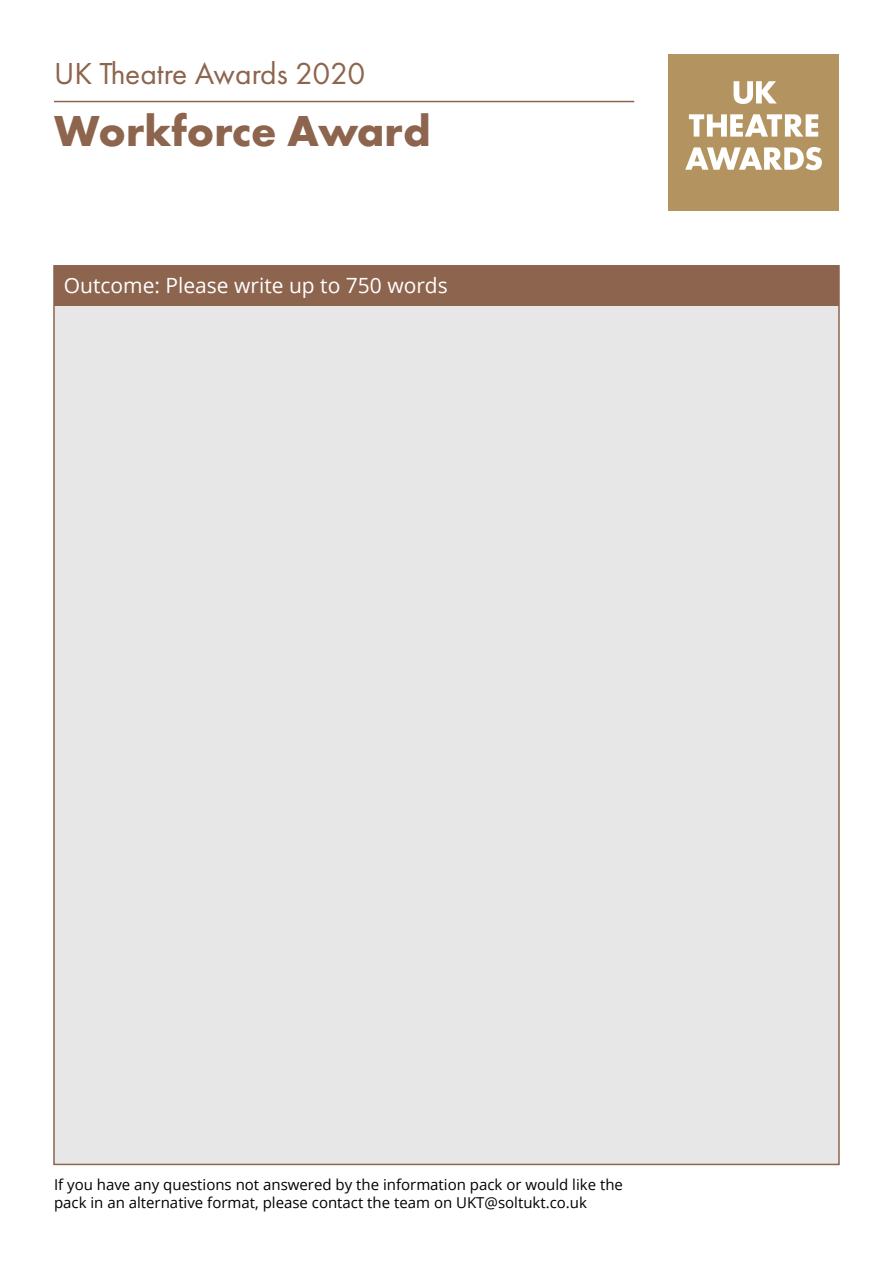
<style>
.page{position:relative;width:893px;height:1263px;background:#fff}
.page>*{position:absolute;margin:0;border:0;box-sizing:border-box;transform-origin:0 0}
.t1{font:700 45px "Futura PT";color:#8d644d}
.t2{font:31.5px "Futura PT";color:#8d644d}
.t3{font:21px "Open Sans";color:#fff}
.t4{font:15px/18px "Open Sans";color:#000}
</style>
<div class="page">
<div style="left:668px;top:54px;width:171px;height:156px;background:#b39360"></div>
<svg style="left:734px;top:81px;width:43px;height:23px"></svg>
<svg style="left:689px;top:114px;width:129px;height:23px"></svg>
<svg style="left:685px;top:147px;width:137px;height:23px"></svg>
<div style="left:53px;top:265px;width:787px;height:900px;background:#e8e7e7;border:2px solid #8d644d"></div>
<div style="left:54px;top:265px;width:785px;height:41px;background:#8d644d"></div>
<hr style="left:54px;top:101px;width:580px;height:1px;background:#8d644d">
<h2 class="t2" style="left:54px;top:55px;width:313px">UK Theatre Awards 2020</h2>
<h1 class="t1" style="left:54px;top:102px;width:378px">Workforce Award</h1>
<h3 class="t3" style="left:64px;top:271px;width:386px">Outcome: Please write up to 750 words</h3>
<p class="t4" style="left:54px;top:1176px;width:570px">If you have any questions not answered by the information pack or would like the pack in an alternative format, please contact the team on UKT@soltukt.co.uk</p>
</div>
